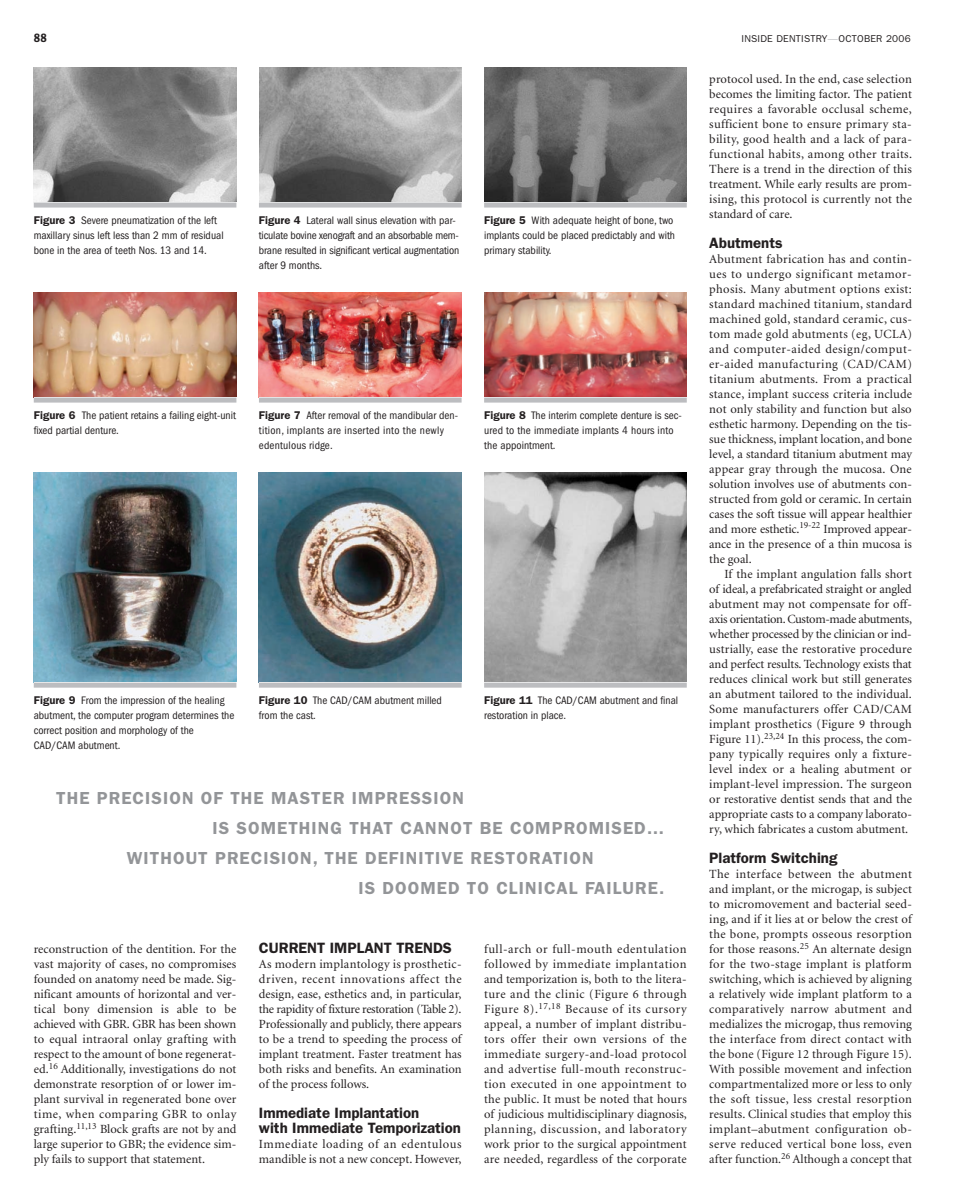
<style>
.page{position:relative;width:957px;height:1204px;background:#fff}
.page>*{position:absolute;margin:0;border:0;box-sizing:border-box;transform-origin:0 0}
.t1{font:600 17.5px "Franklin Gothic";letter-spacing:.06em;color:#939598}
.t2{font:600 15px/15px "Franklin Gothic";color:#231f20}
.t3{font:12.5px/15px "Minion";color:#231f20;text-align:justify}
.t4{font:12.5px/15px "Minion";letter-spacing:.035em;color:#231f20}
.t5{font:600 condensed 12.5px "Franklin Gothic";color:#231f20}
.t6{font:condensed 11.25px/15px "Franklin Gothic";color:#231f20}
.t7{font:10px "Franklin Gothic";letter-spacing:.025em;color:#231f20}
.s1{color:#bcbdc0}
.s2{font-weight:600;font-stretch:normal}
</style>
<div class="page">
<img style="left:484px;top:68px;width:202px;height:134px">
<div style="left:484px;top:203px;width:202px;height:5px;background:#bcbdc0"></div>
<img style="left:34px;top:68px;width:202px;height:134px">
<div style="left:34px;top:203px;width:202px;height:5px;background:#bcbdc0"></div>
<img style="left:259px;top:68px;width:202px;height:134px">
<div style="left:259px;top:203px;width:202px;height:5px;background:#bcbdc0"></div>
<img style="left:484px;top:292px;width:202px;height:106px">
<div style="left:484px;top:398px;width:202px;height:5px;background:#bcbdc0"></div>
<img style="left:34px;top:292px;width:202px;height:106px">
<div style="left:34px;top:398px;width:202px;height:5px;background:#bcbdc0"></div>
<img style="left:259px;top:292px;width:202px;height:106px">
<div style="left:259px;top:398px;width:202px;height:5px;background:#bcbdc0"></div>
<img style="left:34px;top:472px;width:202px;height:210px">
<div style="left:34px;top:683px;width:202px;height:5px;background:#bcbdc0"></div>
<img style="left:259px;top:472px;width:202px;height:210px">
<div style="left:259px;top:683px;width:202px;height:5px;background:#bcbdc0"></div>
<img style="left:484px;top:473px;width:202px;height:209px">
<div style="left:484px;top:683px;width:202px;height:5px;background:#bcbdc0"></div>
<p class="t5" style="left:34px;top:34px;width:15px">88</p>
<p class="t7" style="left:741px;top:35px;width:171px">INSIDE DENTISTRY<span class="s1">—</span>OCTOBER 2006</p>
<p class="t6" style="left:34px;top:213px;width:191px"><span class="s2">Figure 3</span> Severe pneumatization of the left maxillary sinus left less than 2 mm of residual bone in the area of teeth Nos. 13 and 14.</p>
<p class="t6" style="left:259px;top:213px;width:202px"><span class="s2">Figure 4</span> Lateral wall sinus elevation with par&shy;ticulate bovine xenograft and an absorbable mem&shy;brane resulted in significant vertical augmentation after 9 months.</p>
<p class="t6" style="left:484px;top:213px;width:192px"><span class="s2">Figure 5</span> With adequate height of bone, two implants could be placed predictably and with primary stability.</p>
<p class="t6" style="left:34px;top:408px;width:203px"><span class="s2">Figure 6</span> The patient retains a failing eight-unit fixed partial denture.</p>
<p class="t6" style="left:259px;top:408px;width:200px"><span class="s2">Figure 7</span> After removal of the mandibular den&shy;tition, implants are inserted into the newly edentulous ridge.</p>
<p class="t6" style="left:484px;top:408px;width:199px"><span class="s2">Figure 8</span> The interim complete denture is sec&shy;ured to the immediate implants 4 hours into the appointment.</p>
<p class="t6" style="left:34px;top:693px;width:202px"><span class="s2">Figure 9</span> From the impression of the healing abutment, the computer program determines the correct position and morphology of the CAD/CAM abutment.</p>
<p class="t6" style="left:259px;top:693px;width:184px"><span class="s2">Figure 10</span> The CAD/CAM abutment milled from the cast.</p>
<p class="t6" style="left:484px;top:693px;width:195px"><span class="s2">Figure 11</span> The CAD/CAM abutment and final restoration in place.</p>
<h1 class="t1" style="left:56px;top:792px;width:409px">THE PRECISION OF THE MASTER IMPRESSION</h1>
<h1 class="t1" style="left:212px;top:822px;width:453px">IS SOMETHING THAT CANNOT BE COMPROMISED…</h1>
<h1 class="t1" style="left:127px;top:852px;width:468px">WITHOUT PRECISION, THE DEFINITIVE RESTORATION</h1>
<h1 class="t1" style="left:358px;top:882px;width:307px">IS DOOMED TO CLINICAL FAILURE.</h1>
<p class="t3" style="left:34px;top:942px;width:204px">reconstruction of the dentition. For the vast majority of cases, no compromises founded on anatomy need be made. Sig&shy;nificant amounts of horizontal and ver&shy;tical bony dimension is able to be achieved with GBR. GBR has been shown to equal intraoral onlay grafting with respect to the amount of bone regenerat&shy;ed.<sup>16</sup> Additionally, investigations do not demonstrate resorption of or lower im&shy;plant survival in regenerated bone over time, when comparing GBR to onlay grafting.<sup>11,13</sup> Block grafts are not by and large superior to GBR; the evidence sim&shy;ply fails to support that statement.</p>
<p class="t2" style="left:259px;top:941px;width:194px">CURRENT IMPLANT TRENDS</p>
<p class="t3" style="left:259px;top:957px;width:204px">As modern implantology is prosthetic&shy;driven, recent innovations affect the design, ease, esthetics and, in particular, the rapidity of fixture restoration (Table 2).<br>Professionally and publicly, there appears to be a trend to speeding the process of implant treatment. Faster treatment has both risks and benefits. An examination of the process follows.</p>
<p class="t2" style="left:259px;top:1106px;width:203px">Immediate Implantation<br>with Immediate Temporization</p>
<p class="t4" style="left:259px;top:1137px;width:204px">Immediate loading of an edentulous mandible is not a new concept. However,</p>
<p class="t3" style="left:484px;top:942px;width:204px">full-arch or full-mouth edentulation followed by immediate implantation and temporization is, both to the litera&shy;ture and the clinic (Figure 6 through Figure 8).<sup>17,18</sup> Because of its cursory appeal, a number of implant distribu&shy;tors offer their own versions of the immediate surgery-and-load protocol and advertise full-mouth reconstruc&shy;tion executed in one appointment to the public. It must be noted that hours of judicious multidisciplinary diagnosis, planning, discussion, and laboratory work prior to the surgical appointment are needed, regardless of the corporate</p>
<p class="t3" style="left:709px;top:72px;width:204px">protocol used. In the end, case selection becomes the limiting factor. The patient requires a favorable occlusal scheme, sufficient bone to ensure primary sta&shy;bility, good health and a lack of para&shy;functional habits, among other traits.<br>There is a trend in the direction of this treatment. While early results are prom&shy;ising, this protocol is currently not the standard of care.</p>
<p class="t2" style="left:709px;top:236px;width:75px">Abutments</p>
<p class="t3" style="left:709px;top:252px;width:204px">Abutment fabrication has and contin&shy;ues to undergo significant metamor&shy;phosis. Many abutment options exist: standard machined titanium, standard machined gold, standard ceramic, cus&shy;tom made gold abutments (eg, UCLA) and computer-aided design/comput&shy;er-aided manufacturing (CAD/CAM) titanium abutments. From a practical stance, implant success criteria include not only stability and function but also esthetic harmony. Depending on the tis&shy;sue thickness, implant location, and bone level, a standard titanium abutment may appear gray through the mucosa. One solution involves use of abutments con&shy;structed from gold or ceramic. In certain cases the soft tissue will appear healthier and more esthetic.<sup>19-22</sup> Improved appear&shy;ance in the presence of a thin mucosa is the goal.</p>
<p class="t3" style="left:709px;top:567px;width:204px;text-indent:15px">If the implant angulation falls short of ideal, a prefabricated straight or angled abutment may not compensate for off&shy;axis orientation. Custom-made abutments, whether processed by the clinician or ind&shy;ustrially, ease the restorative procedure and perfect results. Technology exists that reduces clinical work but still generates an abutment tailored to the individual.<br>Some manufacturers offer CAD/CAM implant prosthetics (Figure 9 through Figure 11).<sup>23,24</sup> In this process, the com&shy;pany typically requires only a fixture&shy;level index or a healing abutment or implant-level impression. The surgeon or restorative dentist sends that and the appropriate casts to a company laborato&shy;ry, which fabricates a custom abutment.</p>
<p class="t2" style="left:709px;top:851px;width:130px">Platform Switching</p>
<p class="t3" style="left:709px;top:867px;width:204px">The interface between the abutment and implant, or the microgap, is subject to micromovement and bacterial seed&shy;ing, and if it lies at or below the crest of the bone, prompts osseous resorption for those reasons.<sup>25</sup> An alternate design for the two-stage implant is platform switching, which is achieved by aligning a relatively wide implant platform to a comparatively narrow abutment and medializes the microgap, thus removing the interface from direct contact with the bone (Figure 12 through Figure 15).<br>With possible movement and infection compartmentalized more or less to only the soft tissue, less crestal resorption results. Clinical studies that employ this implant–abutment configuration ob&shy;serve reduced vertical bone loss, even after function.<sup>26</sup> Although a concept that</p>
</div>
